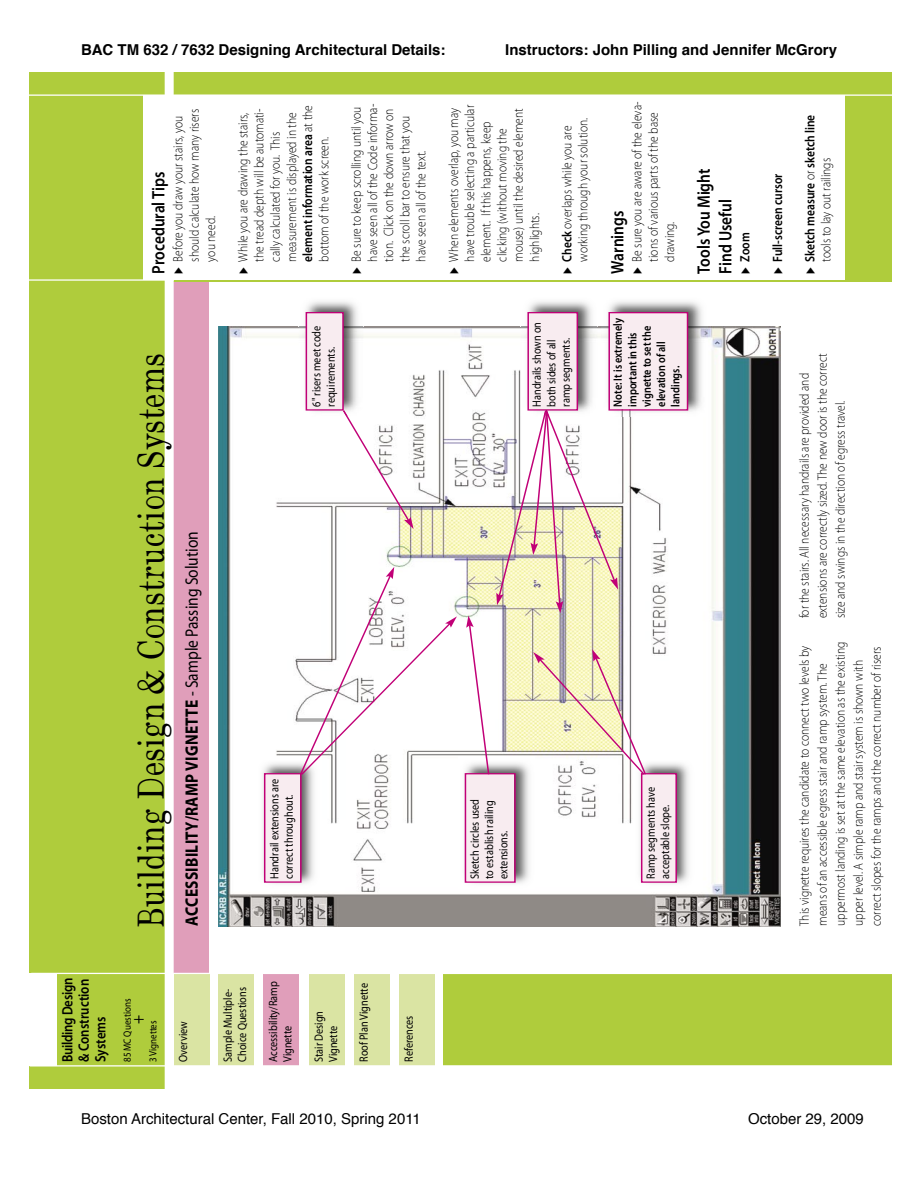
<style>
.page{position:relative;width:918px;height:1188px;background:#fff}
.page>*{position:absolute;margin:0;border:0;box-sizing:border-box;transform-origin:0 0}
.t1{font:700 36px "Artefact";letter-spacing:.05em;color:#000;scale:.86 1}
.t2{font:700 18px "Myriad Pro";letter-spacing:.02em;color:#000;scale:.86 1}
.t3{font:600 18px/21.6px "Myriad Pro";color:#000;scale:.86 1}
.t4{font:18px "Myriad Pro";color:#000;scale:.86 1}
.t5{font:700 15px "Helvetica";color:#000}
.t6{font:15px "Helvetica";color:#000}
.t7{font:600 15px/16.5px "Myriad Pro";letter-spacing:-.01em;color:#000;text-align:justify;scale:.86 1}
.t8{font:300 13.5px/16.2px "Myriad Pro";color:#000;scale:.86 1}
.t9{font:600 13.5px/16.2px "Myriad Pro";color:#000;scale:.86 1}
.t10{font:12px/14.4px "Myriad Pro";color:#000;scale:.86 1}
.t11{font:600 12px/14.4px "Myriad Pro";color:#000;scale:.86 1}
.t12{font:10.5px "Myriad Pro";color:#000;scale:.86 1}
.s1{font-weight:600}
.s2{font-weight:400}
.s3{font-weight:300}
</style>
<div class="page">
<div style="left:174px;top:72px;width:35px;height:901px;background:#e09eba"></div>
<div style="left:174px;top:973px;width:35px;height:93px;background:#dae4a3"></div>
<div style="left:399px;top:973px;width:36px;height:93px;background:#dae4a3"></div>
<div style="left:444px;top:973px;width:448px;height:93px;background:#afcc3c"></div>
<div style="left:218px;top:973px;width:36px;height:93px;background:#dae4a3"></div>
<div style="left:264px;top:973px;width:35px;height:93px;background:#e09eba"></div>
<div style="left:309px;top:973px;width:36px;height:93px;background:#dae4a3"></div>
<div style="left:354px;top:973px;width:36px;height:93px;background:#dae4a3"></div>
<div style="left:30px;top:72px;width:862px;height:209px;background:#afcc3c"></div>
<div style="left:30px;top:1066px;width:136px;height:23px;background:#afcc3c"></div>
<div style="left:30px;top:72px;width:139px;height:901px;background:#afcc3c"></div>
<div style="left:57px;top:973px;width:108px;height:93px;background:#afcc3c"></div>
<div style="left:165px;top:72px;width:8px;height:1017px;background:#fff"></div>
<img style="left:219px;top:326px;width:561px;height:601px">
<hr style="left:30px;top:94px;width:862px;height:2px;background:#fff">
<div style="left:143px;top:95px;width:702px;height:185px;background:#fff"></div>
<hr style="left:31px;top:973px;width:861px;height:1px;background:#fff">
<hr style="left:30px;top:1065px;width:862px;height:2px;background:#fff">
<img style="left:458px;top:756px;width:77px;height:133px">
<div style="left:466px;top:774px;width:48px;height:107px;background:#f8ecf0"></div>
<div style="left:465px;top:773px;width:51px;height:110px;border:1px solid #c10077"></div>
<img style="left:601px;top:301px;width:107px;height:115px">
<div style="left:610px;top:313px;width:77px;height:96px;background:#f8ecf0"></div>
<div style="left:609px;top:312px;width:79px;height:99px;border:1px solid #c10077"></div>
<img style="left:299px;top:301px;width:64px;height:115px">
<svg style="left:342px;top:409px;width:72px;height:120px"></svg>
<div style="left:307px;top:313px;width:35px;height:96px;background:#f8ecf0"></div>
<div style="left:306px;top:312px;width:38px;height:99px;border:1px solid #c10077"></div>
<img style="left:257px;top:756px;width:64px;height:133px">
<div style="left:265px;top:774px;width:35px;height:107px;background:#f8ecf0"></div>
<div style="left:264px;top:773px;width:38px;height:110px;border:1px solid #c10077"></div>
<img style="left:634px;top:756px;width:63px;height:133px">
<div style="left:642px;top:774px;width:33px;height:107px;background:#f8ecf0"></div>
<div style="left:641px;top:773px;width:36px;height:110px;border:1px solid #c10077"></div>
<img style="left:521px;top:301px;width:76px;height:108px">
<svg style="left:496px;top:409px;width:122px;height:204px"></svg>
<div style="left:529px;top:313px;width:48px;height:96px;background:#f8ecf0"></div>
<div style="left:528px;top:312px;width:50px;height:99px;border:1px solid #c10077"></div>
<svg style="left:533px;top:649px;width:114px;height:127px"></svg>
<svg style="left:466px;top:616px;width:24px;height:160px"></svg>
<svg style="left:299px;top:567px;width:158px;height:209px"></svg>
<hr style="left:30px;top:279px;width:144px;height:2px;background:#fff">
<p class="t5" style="left:81px;top:37px;width:366px">BAC TM 632 / 7632 Designing Architectural Details:</p>
<p class="t5" style="left:505px;top:37px;width:333px">Instructors: John Pilling and Jennifer McGrory</p>
<p class="t8" style="left:170px;top:262px;width:179px;rotate:-90deg">Before you draw your stairs, you should calculate how many risers you need.</p>
<p class="t8" style="left:235px;top:262px;width:184px;rotate:-90deg">While you are drawing the stairs, the tread depth will be automati&shy;cally calculated for you. This measurement is displayed in the <span class="s1">element information area</span> at the bottom of the work screen.</p>
<p class="t8" style="left:348px;top:262px;width:185px;rotate:-90deg">Be sure to keep scrolling until you have seen all of the Code informa&shy;tion. Click on the down arrow on the scroll bar to ensure that you have seen all of the text.</p>
<p class="t8" style="left:445px;top:262px;width:183px;rotate:-90deg">When elements overlap, you may have trouble selecting a particular element. If this happens, keep clicking (without moving the mouse) until the desired element highlights.</p>
<p class="t3" style="left:147px;top:274px;width:120px;rotate:-90deg">Procedural Tips</p>
<p class="t8" style="left:559px;top:262px;width:168px;rotate:-90deg"><span class="s1">Check</span> overlaps while you are working through your solution.</p>
<p class="t8" style="left:629px;top:262px;width:187px;rotate:-90deg">Be sure you are aware of the eleva&shy;tions of various parts of the base drawing.</p>
<p class="t3" style="left:606px;top:274px;width:75px;rotate:-90deg">Warnings</p>
<p class="t3" style="left:693px;top:274px;width:124px;rotate:-90deg">Tools You Might<br>Find Useful</p>
<p class="t9" style="left:737px;top:262px;width:36px;rotate:-90deg">Zoom</p>
<p class="t1" style="left:130px;top:927px;width:669px;rotate:-90deg">Building Design &amp; Construction Systems</p>
<p class="t2" style="left:180px;top:926px;width:460px;rotate:-90deg">ACCESSIBILITY/RAMP VIGNETTE <span class="s2">- Sample Passing Solution</span></p>
<p class="t10" style="left:309px;top:407px;width:96px;rotate:-90deg">6" risers meet code requirements.</p>
<p class="t11" style="left:610px;top:407px;width:104px;rotate:-90deg">Note: It is extremely important in this vignette to set the elevation of all landings.</p>
<p class="t10" style="left:530px;top:407px;width:100px;rotate:-90deg">Handrails shown on both sides of all ramp segments.</p>
<p class="t10" style="left:267px;top:879px;width:118px;rotate:-90deg">Handrail extensions are correct throughout.</p>
<p class="t10" style="left:643px;top:879px;width:108px;rotate:-90deg">Ramp segments have acceptable slope.</p>
<p class="t10" style="left:467px;top:879px;width:95px;rotate:-90deg">Sketch circles used to establish railing extensions.</p>
<p class="t7" style="left:59px;top:1062px;width:99px;rotate:-90deg">Building Design &amp; Construction Systems</p>
<p class="t12" style="left:121px;top:1062px;width:75px;rotate:-90deg">85 MC Questions</p>
<p class="t4" style="left:127px;top:1024px;width:12px;rotate:-90deg">+</p>
<p class="t12" style="left:146px;top:1062px;width:50px;rotate:-90deg">3 Vignettes</p>
<p class="t10" style="left:176px;top:1062px;width:49px;rotate:-90deg">Overview</p>
<p class="t10" style="left:220px;top:1062px;width:88px;rotate:-90deg">Sample Multiple-<br>Choice Questions</p>
<p class="t10" style="left:266px;top:1062px;width:96px;rotate:-90deg">Accessibility/Ramp<br>Vignette</p>
<p class="t10" style="left:311px;top:1062px;width:61px;rotate:-90deg">Stair Design<br>Vignette</p>
<p class="t10" style="left:356px;top:1062px;width:93px;rotate:-90deg">Roof Plan Vignette</p>
<p class="t10" style="left:402px;top:1062px;width:56px;rotate:-90deg">References</p>
<p class="t9" style="left:769px;top:262px;width:104px;rotate:-90deg">Full-screen cursor</p>
<p class="t9" style="left:801px;top:262px;width:172px;rotate:-90deg">Sketch measure <span class="s3">or</span> sketch line <span class="s3">tools to lay out railings</span></p>
<p class="t8" style="left:795px;top:618px;width:310px;line-height:18px;rotate:-90deg">for the stairs. All necessary handrails are provided and extensions are correctly sized. The new door is the correct size and swings in the direction of egress travel.</p>
<p class="t8" style="left:795px;top:926px;width:332px;line-height:18px;rotate:-90deg">This vignette requires the candidate to connect two levels by means of an accessible egress stair and ramp system. The uppermost landing is set at the same elevation as the existing upper level. A simple ramp and stair system is shown with correct slopes for the ramps and the correct number of risers</p>
<p class="t6" style="left:81px;top:1107px;width:341px">Boston Architectural Center, Fall 2010, Spring 2011</p>
<p class="t6" style="left:748px;top:1107px;width:117px">October 29, 2009</p>
</div>
